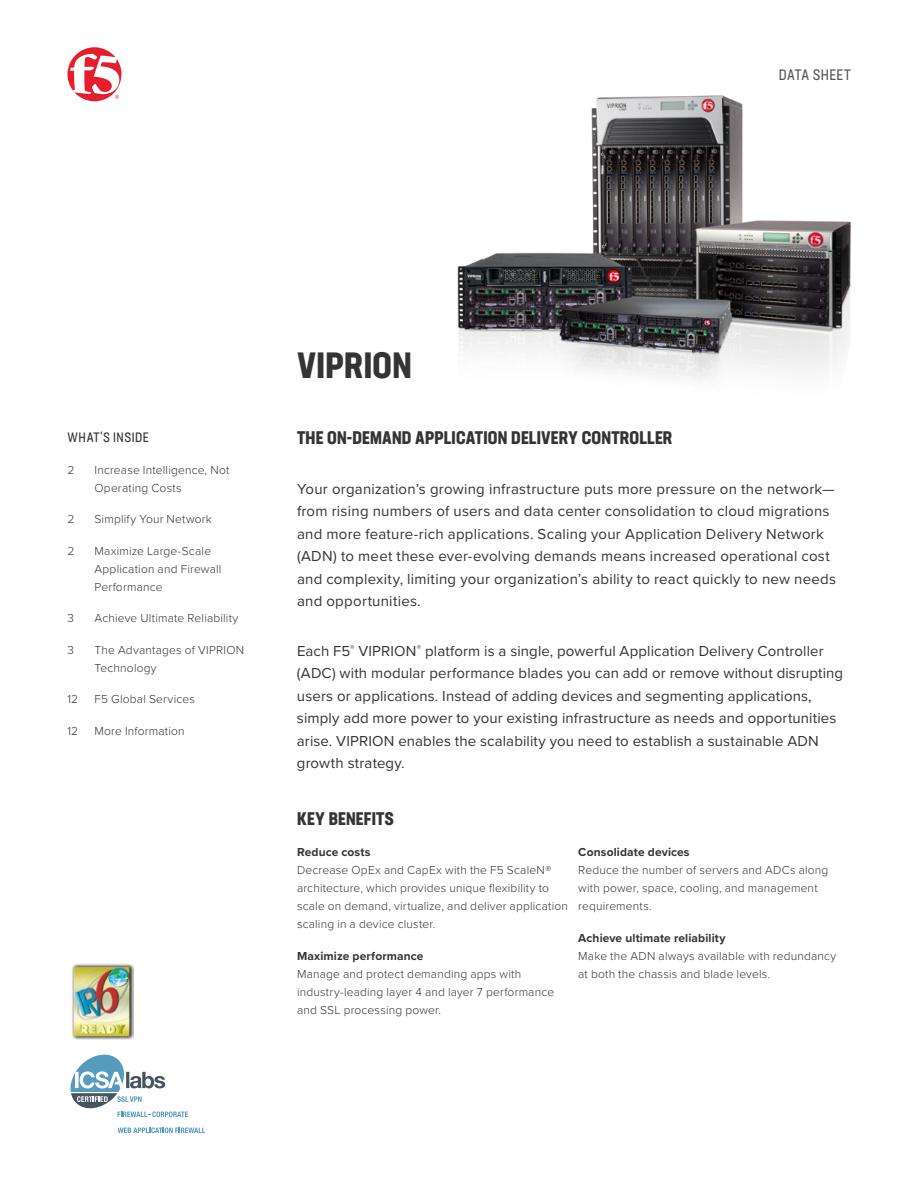
<style>
.page{position:relative;width:918px;height:1188px;background:#fff}
.page>*{position:absolute;margin:0;border:0;box-sizing:border-box;transform-origin:0 0}
.t1{font:700 condensed 36px "Neusa Next Std";letter-spacing:.01em;color:#343434}
.t2{font:700 condensed 18px "Neusa Next Std";letter-spacing:.01em;color:#343434}
.t3{font:15px/22.5px "Proxima Nova";letter-spacing:.015em;color:#343434}
.t4{font:condensed 15px "Neusa Next Std";letter-spacing:.025em;color:#58595b}
.t5{font:condensed 13.5px "Neusa Next Std";letter-spacing:.035em;color:#343434}
.t6{font:300 12px/18px "Proxima Nova";letter-spacing:.015em;color:#343434}
.t7{font:700 12px "Proxima Nova";letter-spacing:.01em;color:#343434}
</style>
<div class="page">
<svg style="left:68px;top:47px;width:54px;height:54px"></svg>
<img style="left:457px;top:95px;width:395px;height:286px">
<svg style="left:117px;top:1127px;width:88px;height:6px"></svg>
<img style="left:72px;top:964px;width:61px;height:75px">
<svg style="left:70px;top:1054px;width:118px;height:63px"></svg>
<p class="t4" style="left:779px;top:65px;width:73px">DATA SHEET</p>
<p class="t5" style="left:68px;top:429px;width:83px">WHAT'S INSIDE</p>
<p class="t6" style="left:68px;top:460px;width:8px">2</p>
<p class="t6" style="left:94px;top:460px;width:136px">Increase Intelligence, Not<br>Operating Costs</p>
<p class="t6" style="left:68px;top:509px;width:8px">2</p>
<p class="t6" style="left:94px;top:509px;width:119px">Simplify Your Network</p>
<p class="t6" style="left:68px;top:541px;width:8px">2</p>
<p class="t6" style="left:94px;top:541px;width:128px">Maximize Large-Scale<br>Application and Firewall<br>Performance</p>
<p class="t6" style="left:68px;top:608px;width:8px">3</p>
<p class="t6" style="left:94px;top:608px;width:145px">Achieve Ultimate Reliability</p>
<p class="t6" style="left:68px;top:640px;width:8px">3</p>
<p class="t6" style="left:94px;top:640px;width:151px">The Advantages of VIPRION<br>Technology</p>
<p class="t6" style="left:68px;top:689px;width:12px">12</p>
<p class="t6" style="left:94px;top:689px;width:102px">F5 Global Services</p>
<p class="t6" style="left:68px;top:721px;width:12px">12</p>
<p class="t6" style="left:94px;top:721px;width:92px">More Information</p>
<h1 class="t1" style="left:297px;top:342px;width:116px">VIPRION</h1>
<p class="t2" style="left:297px;top:427px;width:377px">THE ON-DEMAND APPLICATION DELIVERY CONTROLLER</p>
<p class="t3" style="left:297px;top:477px;width:541px">Your organization’s growing infrastructure puts more pressure on the network— from rising numbers of users and data center consolidation to cloud migrations and more feature-rich applications. Scaling your Application Delivery Network (ADN) to meet these ever-evolving demands means increased operational cost and complexity, limiting your organization’s ability to react quickly to new needs and opportunities.</p>
<p class="t3" style="left:297px;top:639px;width:548px">Each F5<sup>®</sup> VIPRION<sup>®</sup> platform is a single, powerful Application Delivery Controller (ADC) with modular performance blades you can add or remove without disrupting users or applications. Instead of adding devices and segmenting applications, simply add more power to your existing infrastructure as needs and opportunities arise. VIPRION enables the scalability you need to establish a sustainable ADN growth strategy.</p>
<p class="t2" style="left:297px;top:807px;width:99px">KEY BENEFITS</p>
<p class="t7" style="left:297px;top:843px;width:75px">Reduce costs</p>
<p class="t6" style="left:297px;top:861px;width:273px">Decrease OpEx and CapEx with the F5 ScaleN® architecture, which provides unique flexibility to scale on demand, virtualize, and deliver application scaling in a device cluster.</p>
<p class="t7" style="left:297px;top:947px;width:128px">Maximize performance</p>
<p class="t6" style="left:297px;top:964px;width:259px">Manage and protect demanding apps with industry-leading layer 4 and layer 7 performance and SSL processing power.</p>
<p class="t7" style="left:578px;top:843px;width:113px">Consolidate devices</p>
<p class="t6" style="left:578px;top:861px;width:252px">Reduce the number of servers and ADCs along with power, space, cooling, and management requirements.</p>
<p class="t7" style="left:578px;top:929px;width:149px">Achieve ultimate reliability</p>
<p class="t6" style="left:578px;top:946px;width:260px">Make the ADN always available with redundancy at both the chassis and blade levels.</p>
</div>
